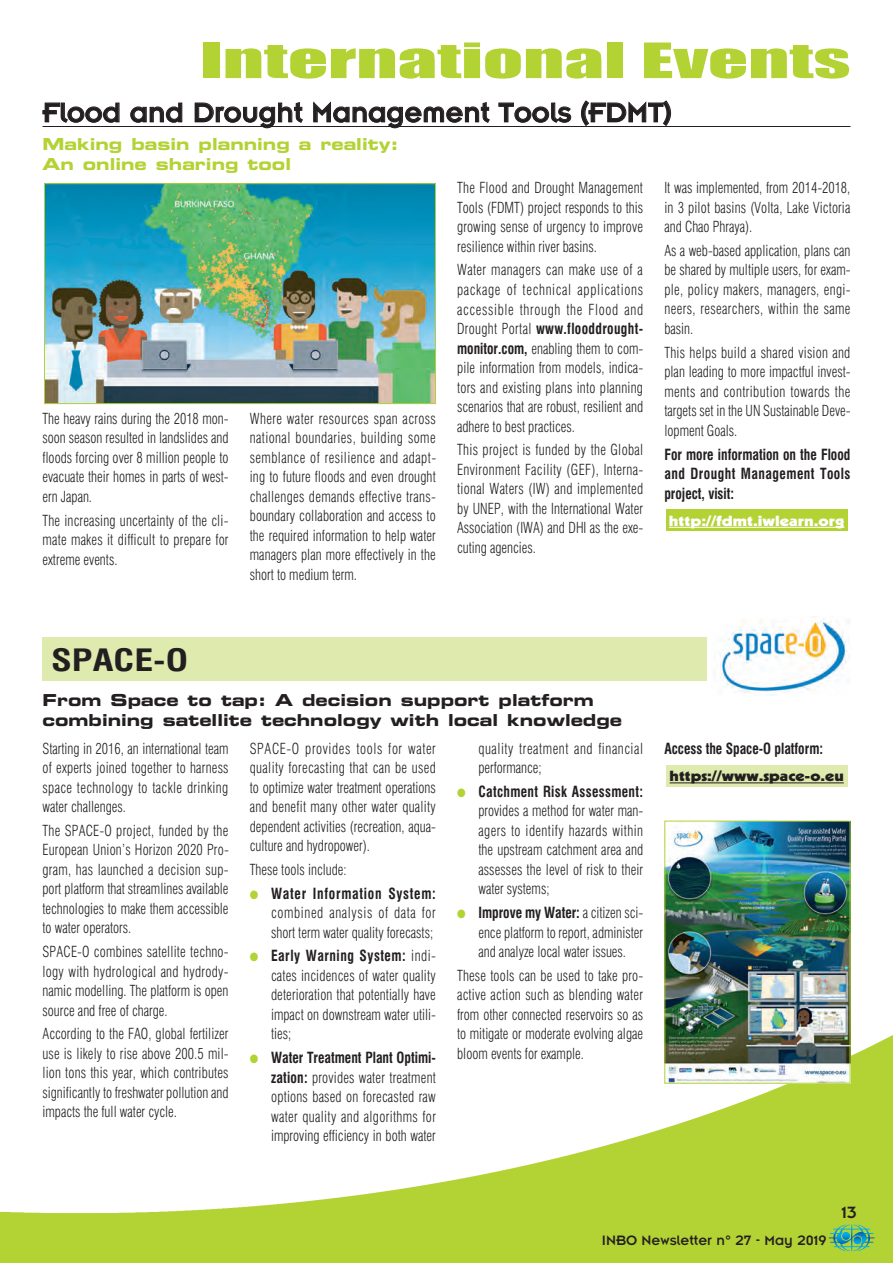
<style>
.page{position:relative;width:893px;height:1263px;background:#fff}
.page>*{position:absolute;margin:0;border:0;box-sizing:border-box;transform-origin:0 0}
.t1{font:45px "Impact";color:#b3d234;scale:1.75 1}
.t2{font:30px "Insignia";color:#231f20}
.t3{font:700 condensed 30px "Swiss 721 BT";color:#231f20;scale:1.27 1}
.t4{font:18px "Insignia";color:#231f20}
.t5{font:16.5px/19.8px "Eurostile Bold Extended Two";color:#231f20}
.t6{font:16.5px/19.8px "Eurostile Bold Extended Two";color:#b3d234}
.t7{font:300 condensed 15px/19.5px "Swiss 721 BT";color:#231f20;text-align:justify;scale:.9 1}
.t8{font:700 condensed 15px/19.5px "Swiss 721 BT";color:#231f20;text-align:justify;scale:.9 1}
.t9{font:300 condensed 15px/19.5px "Swiss 721 BT";letter-spacing:.04em;color:#231f20;scale:.9 1}
.t10{font:15px "Insignia";color:#231f20}
.t11{font:900 14.25px "Kabel";color:#fff;scale:1.26 1}
.t12{font:900 14.25px "Kabel";color:#231f20;scale:1.23 1}
.s1{font-weight:700}
.s2{color:#b3d234}
</style>
<div class="page">
<img style="left:1px;top:900px;width:892px;height:363px">
<svg style="left:829px;top:1224px;width:45px;height:27px"></svg>
<img style="left:0;top:901px;width:1px;height:362px">
<hr style="left:43px;top:126px;width:807px;height:1px;background:#231f20">
<svg style="left:42px;top:102px;width:78px;height:21px"></svg>
<svg style="left:130px;top:102px;width:52px;height:21px"></svg>
<svg style="left:195px;top:102px;width:108px;height:26px"></svg>
<svg style="left:313px;top:101px;width:177px;height:27px"></svg>
<svg style="left:498px;top:102px;width:73px;height:21px"></svg>
<svg style="left:581px;top:100px;width:90px;height:26px"></svg>
<div style="left:666px;top:509px;width:181px;height:22px;background:#b3d234"></div>
<hr style="left:669px;top:527px;width:176px;height:1px;background:#fff">
<div style="left:666px;top:765px;width:181px;height:21px;background:#deeaae"></div>
<hr style="left:670px;top:782px;width:174px;height:1px;background:#231f20">
<div style="left:43px;top:637px;width:664px;height:44px;background:#deeaae"></div>
<img style="left:46px;top:185px;width:388px;height:217px">
<div style="left:44px;top:183px;width:392px;height:221px;border:1px solid #b3d234"></div>
<img style="left:666px;top:823px;width:182px;height:258px">
<img style="left:714px;top:617px;width:136px;height:79px">
<h1 class="t1" style="left:200px;top:33px;width:373px">International Events</h1>
<h2 class="t2" style="left:43px;top:97px;width:631px">Flood and Drought Management Tools (FDMT)</h2>
<p class="t6" style="left:43px;top:134px;width:358px">Making basin planning a reality:<br>An online sharing tool</p>
<p class="t7" style="left:43px;top:409px;width:208px">The heavy rains during the 2018 mon&shy;soon season resulted in landslides and floods forcing over 8 million people to evacuate their homes in parts of west&shy;ern Japan.</p>
<p class="t7" style="left:43px;top:510px;width:208px">The increasing uncertainty of the cli&shy;mate makes it difficult to prepare for extreme events.</p>
<p class="t7" style="left:250px;top:409px;width:208px">Where water resources span across national boundaries, building some semblance of resilience and adapt&shy;ing to future floods and even drought challenges demands effective trans&shy;boundary collaboration and access to the required information to help water managers plan more effectively in the short to medium term.</p>
<p class="t7" style="left:457px;top:178px;width:208px">The Flood and Drought Management Tools (FDMT) project responds to this growing sense of urgency to improve resilience within river basins.</p>
<p class="t7" style="left:457px;top:260px;width:208px">Water managers can make use of a package of technical applications accessible through the Flood and Drought Portal <span class="s1">www.flooddrought&shy;monitor.com,</span> enabling them to com&shy;pile information from models, indica&shy;tors and existing plans into planning scenarios that are robust, resilient and adhere to best practices.</p>
<p class="t7" style="left:457px;top:440px;width:208px">This project is funded by the Global Environment Facility (GEF), Interna&shy;tional Waters (IW) and implemented by UNEP, with the International Water Association (IWA) and DHI as the exe&shy;cuting agencies.</p>
<p class="t7" style="left:664px;top:178px;width:208px">It was implemented, from 2014-2018, in 3 pilot basins (Volta, Lake Victoria and Chao Phraya).</p>
<p class="t7" style="left:664px;top:241px;width:208px">As a web-based application, plans can be shared by multiple users, for exam&shy;ple, policy makers, managers, engi&shy;neers, researchers, within the same basin.</p>
<p class="t7" style="left:664px;top:342px;width:208px">This helps build a shared vision and plan leading to more impactful invest&shy;ments and contribution towards the targets set in the UN Sustainable Deve&shy;lopment Goals.</p>
<p class="t8" style="left:664px;top:444px;width:208px">For more information on the Flood and Drought Management Tools project, visit:</p>
<p class="t11" style="left:669px;top:512px;width:141px">http://fdmt.iwlearn.org</p>
<h2 class="t3" style="left:51px;top:642px;width:109px">SPACE-O</h2>
<p class="t5" style="left:43px;top:690px;width:581px">From Space to tap: A decision support platform combining satellite technology with local knowledge</p>
<p class="t7" style="left:43px;top:738px;width:208px">Starting in 2016, an international team of experts joined together to harness space technology to tackle drinking water challenges.</p>
<p class="t7" style="left:43px;top:821px;width:208px">The SPACE-O project, funded by the European Union’s Horizon 2020 Pro&shy;gram, has launched a decision sup&shy;port platform that streamlines available technologies to make them accessible to water operators.</p>
<p class="t7" style="left:43px;top:942px;width:208px">SPACE-O combines satellite techno&shy;logy with hydrological and hydrody&shy;namic modelling. The platform is open source and free of charge.</p>
<p class="t7" style="left:43px;top:1024px;width:208px">According to the FAO, global fertilizer use is likely to rise above 200.5 mil&shy;lion tons this year, which contributes significantly to freshwater pollution and impacts the full water cycle.</p>
<p class="t7" style="left:250px;top:738px;width:208px">SPACE-O provides tools for water quality forecasting that can be used to optimize water treatment operations and benefit many other water quality dependent activities (recreation, aqua&shy;culture and hydropower).</p>
<p class="t7" style="left:250px;top:860px;width:109px">These tools include:</p>
<p class="t7" style="left:271px;top:883px;width:185px;text-indent:-21px"><span class="s2">●</span> <span class="s1">Water Information System: </span>combined analysis of data for short term water quality forecasts;</p>
<p class="t7" style="left:271px;top:946px;width:185px;text-indent:-21px"><span class="s2">●</span> <span class="s1">Early Warning System:</span> indi&shy;cates incidences of water quality deterioration that potentially have impact on downstream water utili&shy;ties;</p>
<p class="t7" style="left:271px;top:1048px;width:185px;text-indent:-21px"><span class="s2">●</span> <span class="s1">Water Treatment Plant Optimi&shy;zation:</span> provides water treatment options based on forecasted raw water quality and algorithms for improving efficiency in both water</p>
<p class="t9" style="left:478px;top:738px;width:185px">quality treatment and financial performance;</p>
<p class="t7" style="left:478px;top:782px;width:185px;text-indent:-21px"><span class="s2">●</span> <span class="s1">Catchment Risk Assessment: </span>provides a method for water man&shy;agers to identify hazards within the upstream catchment area and assesses the level of risk to their water systems;</p>
<p class="t7" style="left:478px;top:903px;width:185px;text-indent:-21px"><span class="s2">●</span> <span class="s1">Improve my Water:</span> a citizen sci&shy;ence platform to report, administer and analyze local water issues.</p>
<p class="t7" style="left:457px;top:966px;width:208px">These tools can be used to take pro&shy;active action such as blending water from other connected reservoirs so as to mitigate or moderate evolving algae bloom events for example.</p>
<p class="t8" style="left:664px;top:739px;width:178px">Access the Space-O platform:</p>
<p class="t12" style="left:670px;top:767px;width:143px">https://www.space-o.eu</p>
<p class="t4" style="left:841px;top:1203px;width:17px">13</p>
<p class="t10" style="left:602px;top:1232px;width:226px">INBO Newsletter n° 27 - May 2019</p>
</div>
